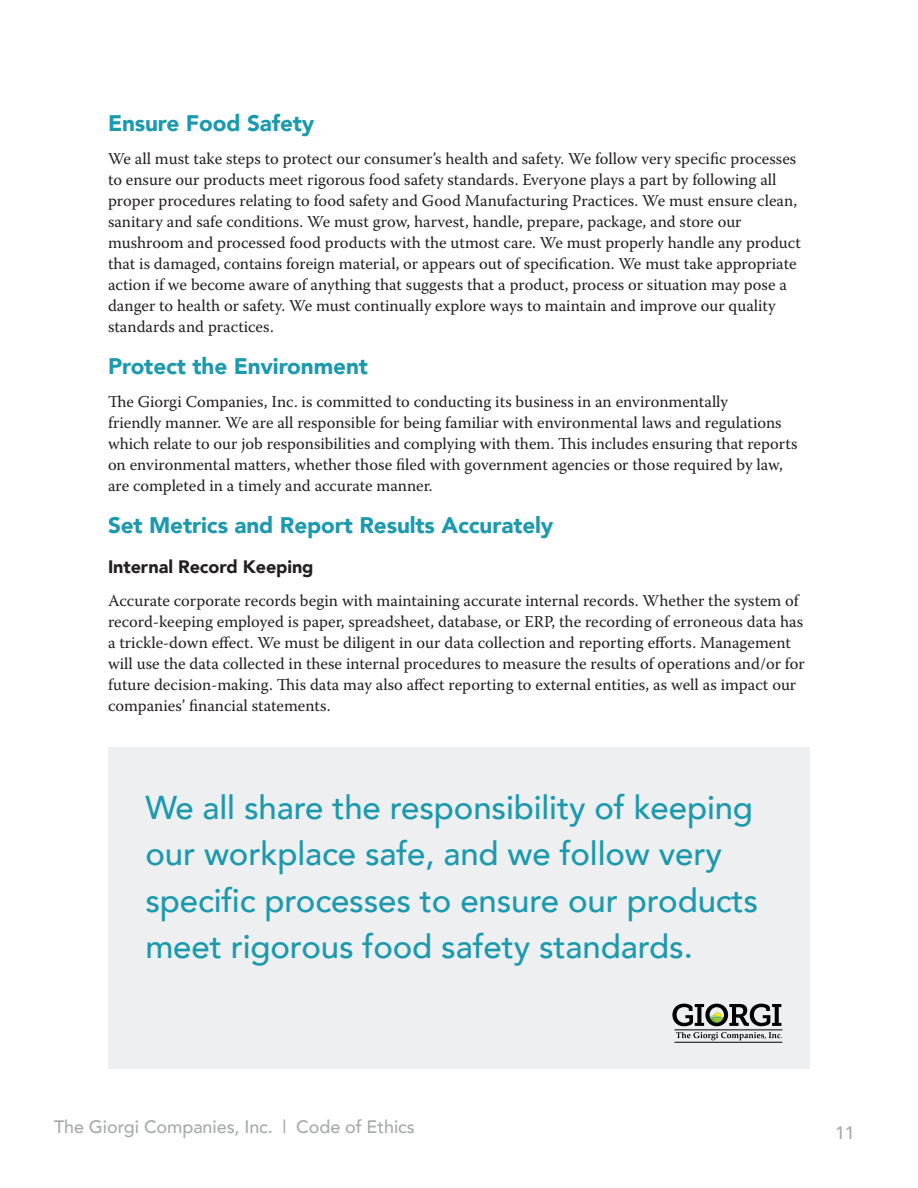
<style>
.page{position:relative;width:918px;height:1188px;background:#fff}
.page>*{position:absolute;margin:0;border:0;box-sizing:border-box;transform-origin:0 0}
.t1{font:500 33px/46.5px "Avenir";letter-spacing:-.005em;color:#1b99ad}
.t2{font:900 22.5px "Avenir";letter-spacing:-.005em;color:#1b99ad}
.t3{font:500 18px "Avenir";letter-spacing:-.005em;color:#a7aaab}
.t4{font:900 18px "Avenir";letter-spacing:-.005em;color:#231f20}
.t5{font:16.5px/21px "Warnock Pro";color:#231f20}
</style>
<div class="page">
<div style="left:108px;top:747px;width:702px;height:322px;background:#edeff0"></div>
<svg style="left:672px;top:1004px;width:109px;height:22px"></svg>
<hr style="left:675px;top:1030px;width:107px;height:1px;background:#000001">
<hr style="left:675px;top:1042px;width:107px;height:1px;background:#000001">
<svg style="left:676px;top:1032px;width:106px;height:8px"></svg>
<h2 class="t2" style="left:108px;top:103px;width:208px">Ensure Food Safety</h2>
<p class="t5" style="left:108px;top:147px;width:694px">We all must take steps to protect our consumer’s health and safety. We follow very specific processes to ensure our products meet rigorous food safety standards. Everyone plays a part by following all proper procedures relating to food safety and Good Manufacturing Practices. We must ensure clean, sanitary and safe conditions. We must grow, harvest, handle, prepare, package, and store our mushroom and processed food products with the utmost care. We must properly handle any product that is damaged, contains foreign material, or appears out of specification. We must take appropriate action if we become aware of anything that suggests that a product, process or situation may pose a danger to health or safety. We must continually explore ways to maintain and improve our quality standards and practices.</p>
<h2 class="t2" style="left:108px;top:346px;width:261px">Protect the Environment</h2>
<p class="t5" style="left:108px;top:390px;width:691px">The Giorgi Companies, Inc. is committed to conducting its business in an environmentally<br>friendly manner. We are all responsible for being familiar with environmental laws and regulations which relate to our job responsibilities and complying with them. This includes ensuring that reports on environmental matters, whether those filed with government agencies or those required by law, are completed in a timely and accurate manner.</p>
<h2 class="t2" style="left:108px;top:505px;width:447px">Set Metrics and Report Results Accurately</h2>
<p class="t4" style="left:108px;top:551px;width:207px">Internal Record Keeping</p>
<p class="t5" style="left:108px;top:590px;width:698px">Accurate corporate records begin with maintaining accurate internal records. Whether the system of record-keeping employed is paper, spreadsheet, database, or ERP, the recording of erroneous data has a trickle-down effect. We must be diligent in our data collection and reporting efforts. Management will use the data collected in these internal procedures to measure the results of operations and/or for future decision-making. This data may also affect reporting to external entities, as well as impact our companies’ financial statements.</p>
<h1 class="t1" style="left:145px;top:782px;width:614px">We all share the responsibility of keeping our workplace safe, and we follow very specific processes to ensure our products meet rigorous food safety standards.</h1>
<p class="t3" style="left:54px;top:1111px;width:362px">The Giorgi Companies, Inc. | Code of Ethics</p>
<p class="t3" style="left:835px;top:1117px;width:21px">11</p>
</div>
